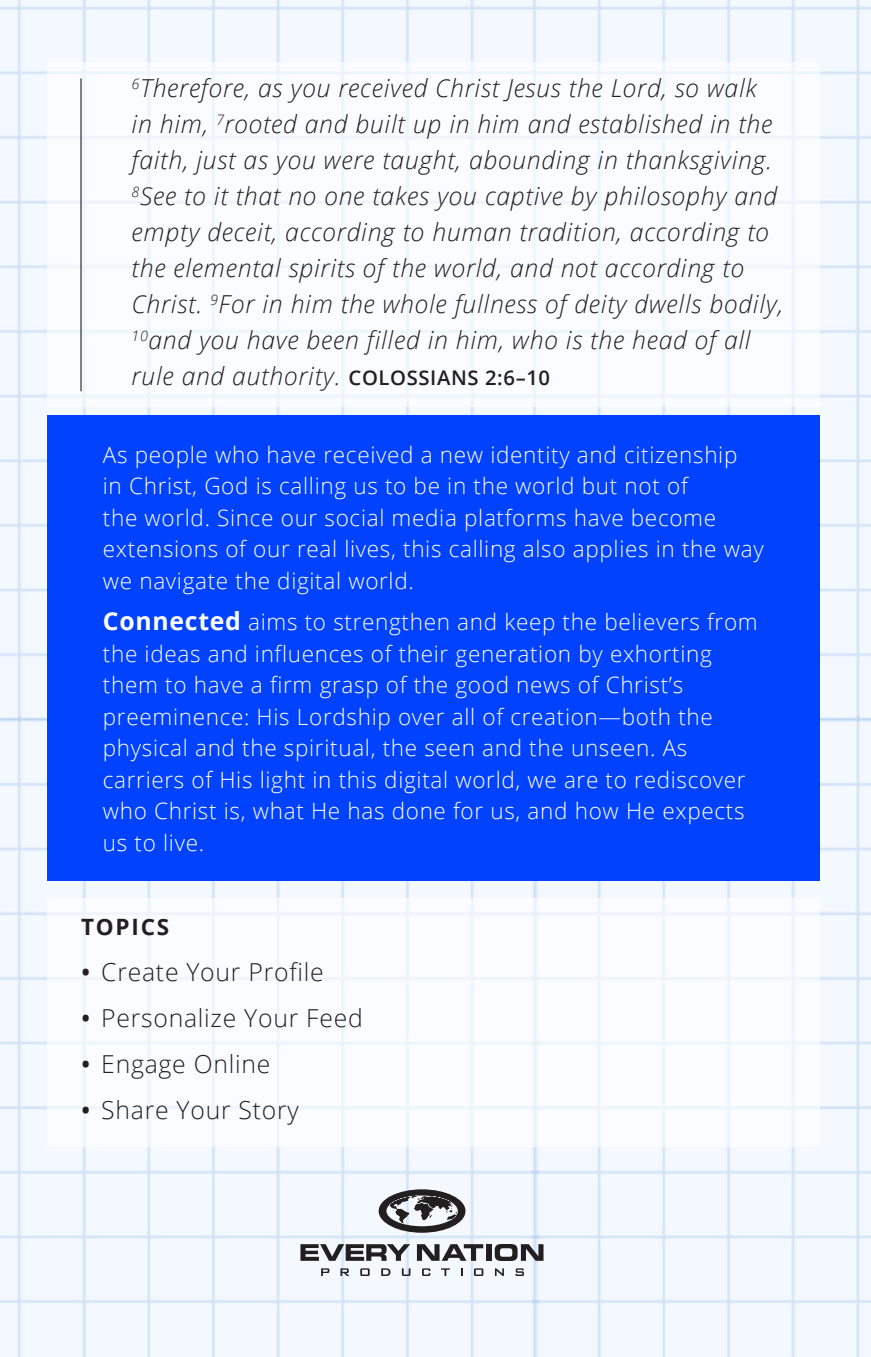
<style>
.page{position:relative;width:871px;height:1357px;background:#fff}
.page>*{position:absolute;margin:0;border:0;box-sizing:border-box;transform-origin:0 0}
.back_cover_verse_tex{font:italic 300 24.75px/36px "Open Sans";letter-spacing:.03em;color:#231f20}
.t1{font:300 24.75px "Open Sans";letter-spacing:.03em;color:#231f20}
.back_cover_text_high{font:300 22.5px/31.5px "Open Sans";letter-spacing:.03em;color:#fff}
.back_cover_header_01{font:700 22.5px "Open Sans";letter-spacing:.08em;color:#231f20}
.s1{font-weight:600;font-style:normal;font-size:20.25px}
.s2{font-weight:700;font-size:24.75px}
.s3{font-weight:600}
</style>
<div class="page">
<img style="left:0;top:0;width:871px;height:1357px">
<div style="left:47px;top:62px;width:772px;height:344px;background:#fff"></div>
<div style="left:47px;top:898px;width:772px;height:249px;background:#fff"></div>
<div style="left:47px;top:415px;width:772px;height:466px;background:#0142ff"></div>
<hr style="left:80px;top:78px;width:2px;height:313px;background:#231f20">
<svg style="left:300px;top:1244px;width:110px;height:17px"></svg>
<svg style="left:417px;top:1244px;width:66px;height:17px"></svg>
<div style="left:486px;top:1244px;width:5px;height:17px;background:#231f20"></div>
<svg style="left:495px;top:1244px;width:48px;height:17px"></svg>
<svg style="left:321px;top:1268px;width:8px;height:8px"></svg>
<svg style="left:340px;top:1268px;width:9px;height:8px"></svg>
<svg style="left:360px;top:1268px;width:10px;height:8px"></svg>
<svg style="left:381px;top:1268px;width:9px;height:8px"></svg>
<svg style="left:402px;top:1268px;width:8px;height:8px"></svg>
<svg style="left:422px;top:1268px;width:8px;height:8px"></svg>
<svg style="left:441px;top:1268px;width:9px;height:8px"></svg>
<svg style="left:460px;top:1268px;width:2px;height:8px"></svg>
<svg style="left:474px;top:1268px;width:9px;height:8px"></svg>
<svg style="left:495px;top:1268px;width:9px;height:8px"></svg>
<svg style="left:515px;top:1268px;width:9px;height:8px"></svg>
<svg style="left:379px;top:1189px;width:86px;height:44px"></svg>
<p class="back_cover_verse_tex" style="left:132px;top:69px;width:653px"><sup>6</sup>Therefore, as you received Christ Jesus the Lord, so walk in him, <sup>7</sup>rooted and built up in him and established in the faith, just as you were taught, abounding in thanksgiving.<br><sup>8</sup>See to it that no one takes you captive by philosophy and empty deceit, according to human tradition, according to the elemental spirits of the world, and not according to Christ. <sup>9</sup>For in him the whole fullness of deity dwells bodily, <sup>10</sup>and you have been filled in him, who is the head of all rule and authority. <span class="s1">COLOSSIANS 2:6–10</span></p>
<p class="back_cover_text_high" style="left:103px;top:438px;width:662px">As people who have received a new identity and citizenship<br>in Christ, God is calling us to be in the world but not of<br>the world. Since our social media platforms have become extensions of our real lives, this calling also applies in the way we navigate the digital world.</p>
<p class="back_cover_text_high" style="left:103px;top:606px;width:656px"><span class="s2">Connected</span> aims to strengthen and keep the believers from the ideas and influences of their generation by exhorting them to have a firm grasp of the good news of Christ’s preeminence: His Lordship over all of creation—both the physical and the spiritual, the seen and the unseen. As carriers of His light in this digital world, we are to rediscover who Christ is, what He has done for us, and how He expects us to live.</p>
<p class="back_cover_header_01" style="left:81px;top:910px;width:90px">TOPICS</p>
<p class="t1" style="left:81px;top:955px;width:244px"><span class="s3">•</span> Create Your Profile</p>
<p class="t1" style="left:81px;top:1001px;width:283px"><span class="s3">•</span> Personalize Your Feed</p>
<p class="t1" style="left:81px;top:1047px;width:191px"><span class="s3">•</span> Engage Online</p>
<p class="t1" style="left:81px;top:1093px;width:219px"><span class="s3">•</span> Share Your Story</p>
</div>
